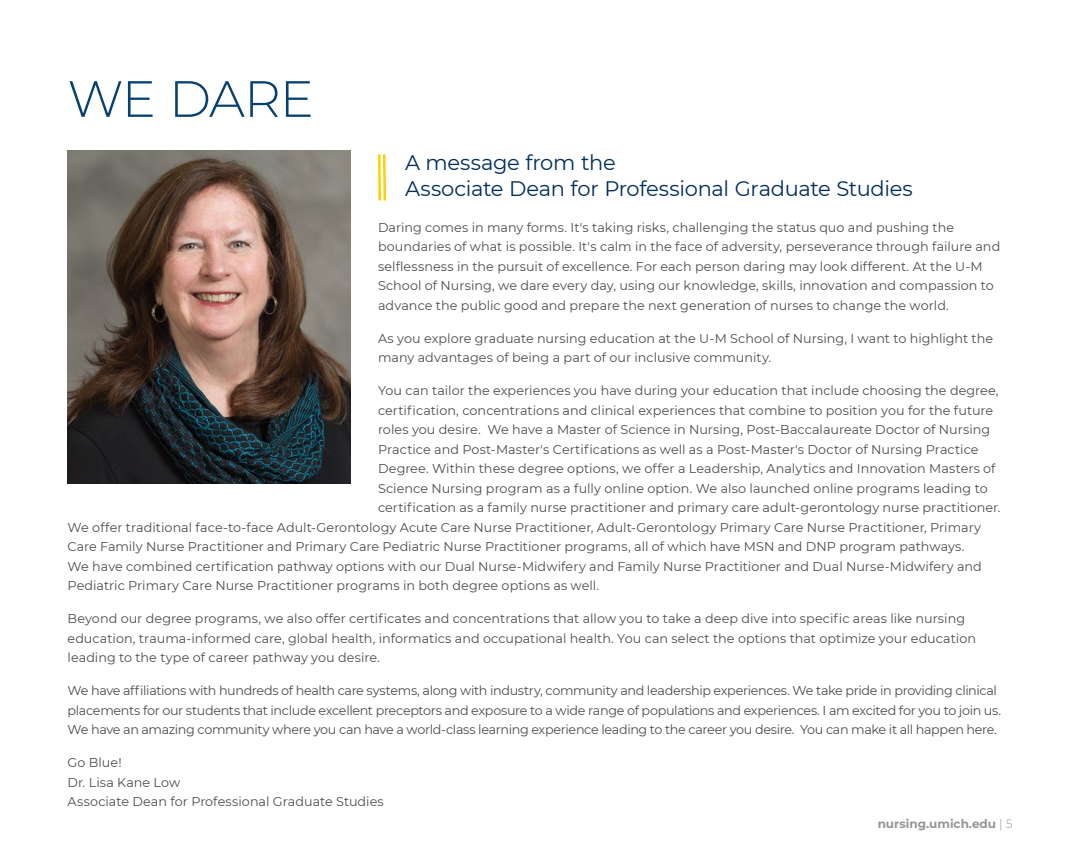
<style>
.page{position:relative;width:1080px;height:864px;background:#fff}
.page>*{position:absolute;margin:0;border:0;box-sizing:border-box;transform-origin:0 0}
.t1{font:300 51px "Montserrat";letter-spacing:-.03em;color:#06416f}
.t2{font:21px/25.5px "Montserrat";letter-spacing:-.015em;color:#002e5e}
.t3{font:12.75px/19.5px "Montserrat";color:#4d4d4f}
.t4{font:12.75px/19.5px "Montserrat";letter-spacing:-.025em;color:#4d4d4f}
.t5{font:700 12px "Montserrat";color:#939598}
.s1{font-weight:300}
</style>
<div class="page">
<img style="left:68px;top:150px;width:283px;height:334px">
<svg style="left:378px;top:154px;width:8px;height:47px"></svg>
<h1 class="t1" style="left:68px;top:64px;width:248px">WE DARE</h1>
<h2 class="t2" style="left:405px;top:149px;width:509px">A message from the<br>Associate Dean for Professional Graduate Studies</h2>
<p class="t3" style="left:378px;top:217px;width:624px">Daring comes in many forms. It's taking risks, challenging the status quo and pushing the boundaries of what is possible. It's calm in the face of adversity, perseverance through failure and selflessness in the pursuit of excellence. For each person daring may look different. At the U-M School of Nursing, we dare every day, using our knowledge, skills, innovation and compassion to advance the public good and prepare the next generation of nurses to change the world.</p>
<p class="t3" style="left:378px;top:328px;width:617px">As you explore graduate nursing education at the U-M School of Nursing, I want to highlight the many advantages of being a part of our inclusive community.</p>
<p class="t3" style="left:378px;top:381px;width:622px">You can tailor the experiences you have during your education that include choosing the degree,</p>
<p class="t3" style="left:378px;top:400px;width:617px">certification, concentrations and clinical experiences that combine to position you for the future</p>
<p class="t3" style="left:378px;top:420px;width:614px">roles you desire. We have a Master of Science in Nursing, Post-Baccalaureate Doctor of Nursing</p>
<p class="t3" style="left:378px;top:439px;width:602px">Practice and Post-Master's Certifications as well as a Post-Master's Doctor of Nursing Practice</p>
<p class="t3" style="left:378px;top:459px;width:619px">Degree. Within these degree options, we offer a Leadership, Analytics and Innovation Masters of</p>
<p class="t3" style="left:378px;top:478px;width:611px">Science Nursing program as a fully online option. We also launched online programs leading to</p>
<p class="t3" style="left:378px;top:498px;width:624px">certification as a family nurse practitioner and primary care adult-gerontology nurse practitioner.</p>
<p class="t3" style="left:67px;top:517px;width:915px">We offer traditional face-to-face Adult-Gerontology Acute Care Nurse Practitioner, Adult-Gerontology Primary Care Nurse Practitioner, Primary</p>
<p class="t3" style="left:67px;top:537px;width:899px">Care Family Nurse Practitioner and Primary Care Pediatric Nurse Practitioner programs, all of which have MSN and DNP program pathways.</p>
<p class="t3" style="left:67px;top:556px;width:916px">We have combined certification pathway options with our Dual Nurse-Midwifery and Family Nurse Practitioner and Dual Nurse-Midwifery and</p>
<p class="t3" style="left:67px;top:576px;width:533px">Pediatric Primary Care Nurse Practitioner programs in both degree options as well.</p>
<p class="t3" style="left:67px;top:609px;width:910px">Beyond our degree programs, we also offer certificates and concentrations that allow you to take a deep dive into specific areas like nursing education, trauma-informed care, global health, informatics and occupational health. You can select the options that optimize your education leading to the type of career pathway you desire.</p>
<p class="t4" style="left:67px;top:681px;width:935px">We have affiliations with hundreds of health care systems, along with industry, community and leadership experiences. We take pride in providing clinical placements for our students that include excellent preceptors and exposure to a wide range of populations and experiences. I am excited for you to join us.<br>We have an amazing community where you can have a world-class learning experience leading to the career you desire. You can make it all happen here.</p>
<p class="t3" style="left:67px;top:753px;width:318px">Go Blue!<br>Dr. Lisa Kane Low<br>Associate Dean for Professional Graduate Studies</p>
<p class="t5" style="left:878px;top:815px;width:136px">nursing.umich.edu <span class="s1">| 5</span></p>
</div>
